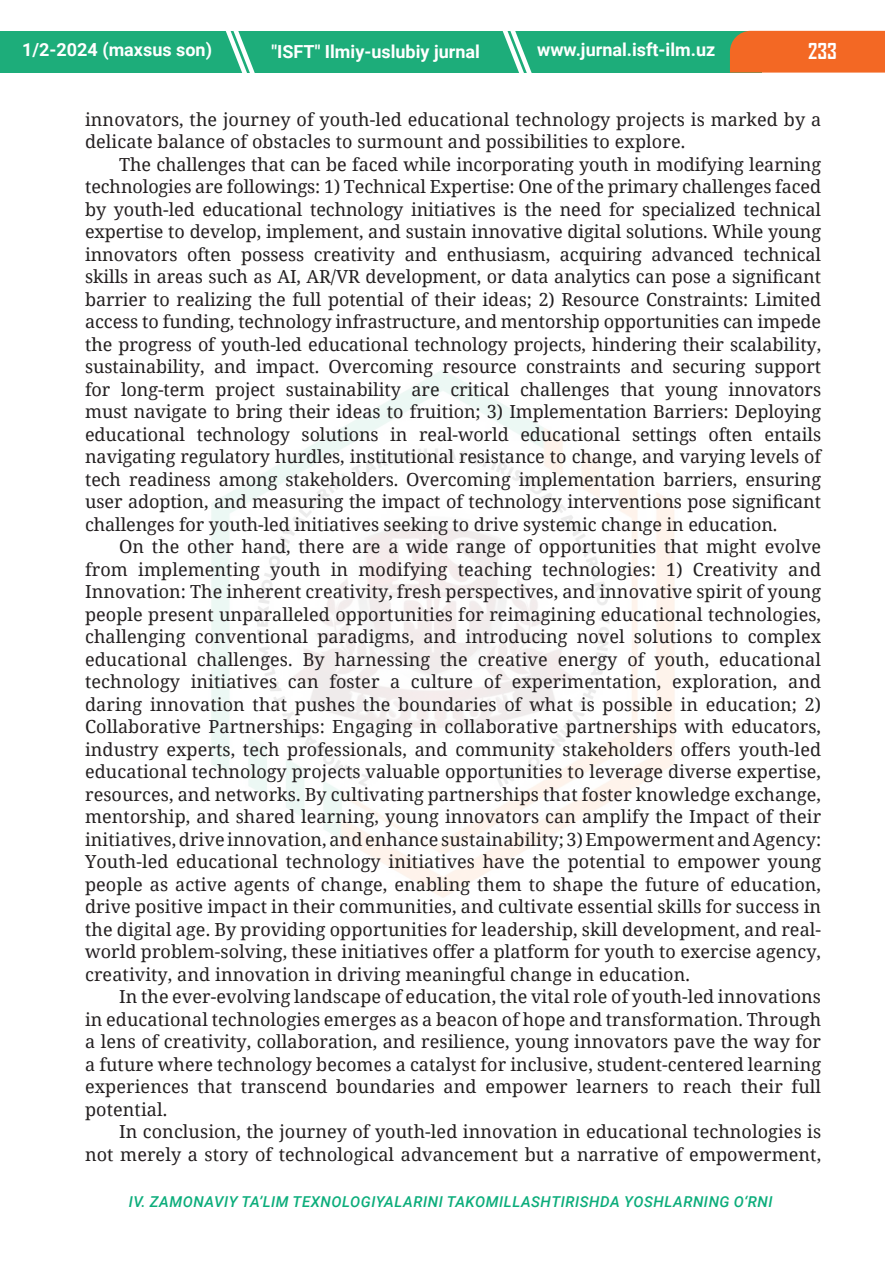
<style>
.page{position:relative;width:885px;height:1276px;background:#fff}
.page>*{position:absolute;margin:0;border:0;box-sizing:border-box;transform-origin:0 0}
.t1{font:700 21px "Agency FB";color:#fff}
.main_text{font:18px/22.5px "Noto Serif";letter-spacing:.005em;color:#231f20;text-align:justify}
.t2{font:700 18px "Roboto";color:#fff}
.t3{font:italic 500 15px "Roboto";letter-spacing:.035em;color:#0cad7b}
</style>
<div class="page">
<div style="left:0;top:31px;width:761px;height:42px;background:#1dad7a"></div>
<svg style="left:502px;top:31px;width:30px;height:42px"></svg>
<svg style="left:225px;top:31px;width:30px;height:42px"></svg>
<div style="left:729px;top:31px;width:155px;height:42px;background:#f36824"></div>
<p class="t2" style="left:22px;top:37px;width:191px">1/2-2024 (maxsus son)</p>
<p class="t2" style="left:271px;top:39px;width:210px">"ISFT" Ilmiy-uslubiy jurnal</p>
<p class="t2" style="left:537px;top:37px;width:180px">www.jurnal.isft-ilm.uz</p>
<p class="t1" style="left:808px;top:38px;width:30px">233</p>
<p class="main_text" style="left:85px;top:107px;width:737px">innovators, the journey of youth-led educational technology projects is marked by a delicate balance of obstacles to surmount and possibilities to explore.</p>
<p class="main_text" style="left:85px;top:152px;width:737px;text-indent:34px">The challenges that can be faced while incorporating youth in modifying learning technologies are followings: 1) Technical Expertise: One of the primary challenges faced by youth-led educational technology initiatives is the need for specialized technical expertise to develop, implement, and sustain innovative digital solutions. While young innovators often possess creativity and enthusiasm, acquiring advanced technical skills in areas such as AI, AR/VR development, or data analytics can pose a significant barrier to realizing the full potential of their ideas; 2) Resource Constraints: Limited access to funding, technology infrastructure, and mentorship opportunities can impede the progress of youth-led educational technology projects, hindering their scalability, sustainability, and impact. Overcoming resource constraints and securing support for long-term project sustainability are critical challenges that young innovators must navigate to bring their ideas to fruition; 3) Implementation Barriers: Deploying educational technology solutions in real-world educational settings often entails navigating regulatory hurdles, institutional resistance to change, and varying levels of tech readiness among stakeholders. Overcoming implementation barriers, ensuring user adoption, and measuring the impact of technology interventions pose significant challenges for youth-led initiatives seeking to drive systemic change in education.</p>
<p class="main_text" style="left:85px;top:535px;width:737px;text-indent:34px">On the other hand, there are a wide range of opportunities that might evolve from implementing youth in modifying teaching technologies: 1) Creativity and Innovation: The inherent creativity, fresh perspectives, and innovative spirit of young people present unparalleled opportunities for reimagining educational technologies, challenging conventional paradigms, and introducing novel solutions to complex educational challenges. By harnessing the creative energy of youth, educational technology initiatives can foster a culture of experimentation, exploration, and daring innovation that pushes the boundaries of what is possible in education; 2)<br>Collaborative Partnerships: Engaging in collaborative partnerships with educators, industry experts, tech professionals, and community stakeholders offers youth-led educational technology projects valuable opportunities to leverage diverse expertise, resources, and networks. By cultivating partnerships that foster knowledge exchange, mentorship, and shared learning, young innovators can amplify the Impact of their initiatives, drive innovation, and enhance sustainability; 3) Empowerment and Agency:<br>Youth-led educational technology initiatives have the potential to empower young people as active agents of change, enabling them to shape the future of education, drive positive impact in their communities, and cultivate essential skills for success in the digital age. By providing opportunities for leadership, skill development, and real&shy;world problem-solving, these initiatives offer a platform for youth to exercise agency, creativity, and innovation in driving meaningful change in education.</p>
<p class="main_text" style="left:85px;top:985px;width:737px;text-indent:34px">In the ever-evolving landscape of education, the vital role of youth-led innovations in educational technologies emerges as a beacon of hope and transformation. Through a lens of creativity, collaboration, and resilience, young innovators pave the way for a future where technology becomes a catalyst for inclusive, student-centered learning experiences that transcend boundaries and empower learners to reach their full potential.</p>
<p class="main_text" style="left:85px;top:1120px;width:737px;text-align:right">In conclusion, the journey of youth-led innovation in educational technologies is<br>not merely a story of technological advancement but a narrative of empowerment,</p>
<p class="t3" style="left:129px;top:1191px;width:645px">IV. ZAMONAVIY TA’LIM TEXNOLOGIYALARINI TAKOMILLASHTIRISHDA YOSHLARNING O‘RNI</p>
</div>
